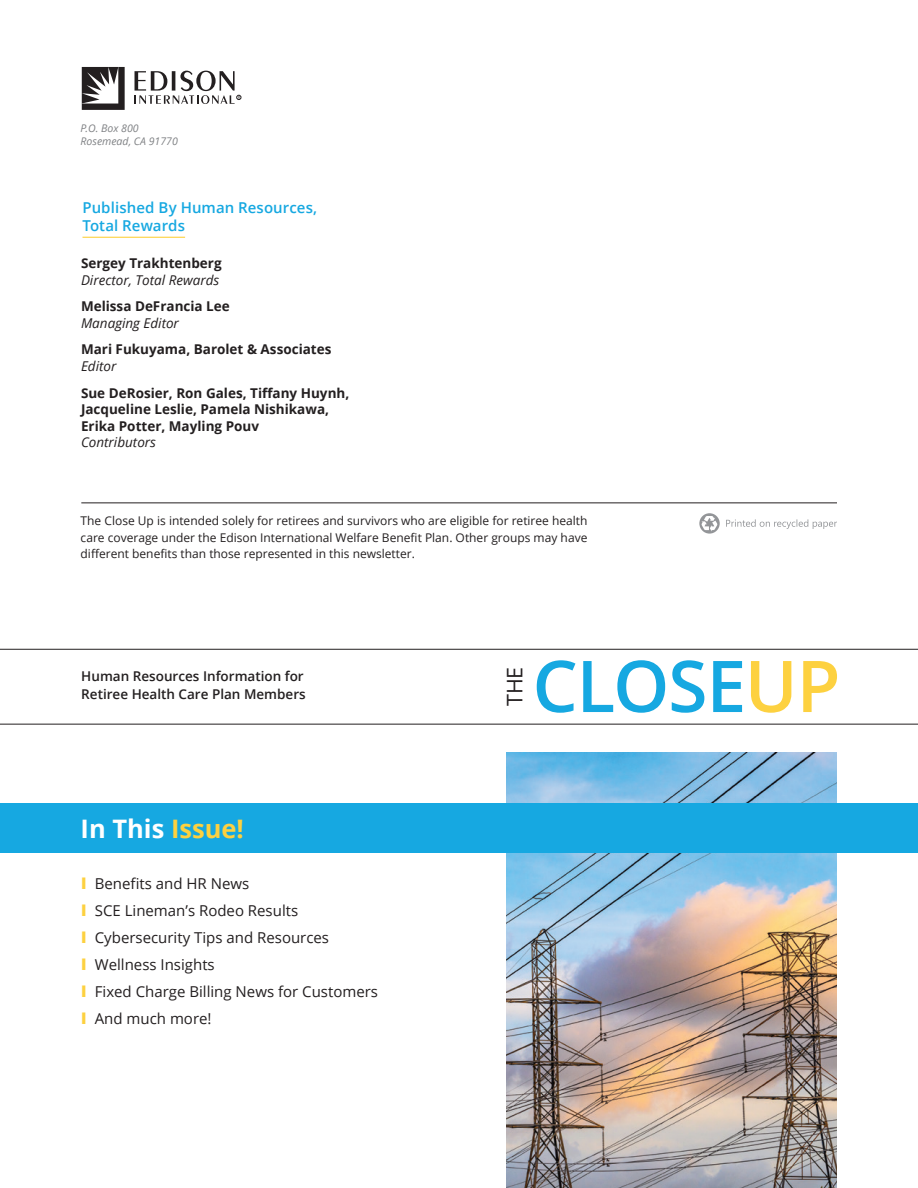
<style>
.page{position:relative;width:918px;height:1188px;background:#fff}
.page>*{position:absolute;margin:0;border:0;box-sizing:border-box;transform-origin:0 0}
.t1{font:600 71.4px "Open Sans";letter-spacing:-.015em;color:#16a8e1}
.t2{font:700 25.5px "Open Sans";color:#fff}
.t3{font:21.45px "Open Sans";color:#231f20}
.t4{font:15px "Open Sans";color:#231f20}
.t5{font:600 15px/18px "Open Sans";letter-spacing:.005em;color:#16a8e1}
.t6{font:700 13.5px/16.5px "Open Sans";color:#231f20}
.t7{font:600 13.5px/18px "Open Sans";color:#231f20}
.t8{font:italic 13.5px/16.5px "Open Sans";color:#231f20}
.t9{font:12px/16.5px "Open Sans";color:#231f20;text-align:justify}
.t10{font:italic 10.5px/13.2px "Open Sans";color:#808285}
.s1{font-weight:700;font-style:normal}
.s2{font-weight:400;font-style:italic}
.s3{color:#fdd140}
.s4{font-weight:800;color:#fdd140}
</style>
<div class="page">
<img style="left:507px;top:753px;width:330px;height:435px">
<hr style="left:82px;top:237px;width:103px;height:1px;background:#fdd140">
<svg style="left:726px;top:519px;width:111px;height:10px"></svg>
<svg style="left:699px;top:513px;width:21px;height:21px"></svg>
<hr style="left:81px;top:503px;width:756px;height:1px;background:#231f20">
<div style="left:0;top:804px;width:918px;height:49px;background:#16a8e1"></div>
<svg style="left:82px;top:67px;width:43px;height:43px"></svg>
<svg style="left:135px;top:71px;width:106px;height:33px"></svg>
<hr style="left:0;top:649px;width:918px;height:1px;background:#231f20">
<hr style="left:0;top:724px;width:918px;height:1px;background:#231f20">
<p class="t10" style="left:81px;top:121px;width:99px">P.O. Box 800<br>Rosemead, CA 91770</p>
<p class="t5" style="left:82px;top:199px;width:236px">Published By Human Resources,<br>Total Rewards</p>
<p class="t8" style="left:81px;top:255px;width:142px"><span class="s1">Sergey Trakhtenberg<br></span>Director, Total Rewards</p>
<p class="t6" style="left:81px;top:298px;width:150px">Melissa DeFrancia Lee<br><span class="s2">Managing Editor</span></p>
<p class="t6" style="left:81px;top:341px;width:252px">Mari Fukuyama, Barolet &amp; Associates<br><span class="s2">Editor</span></p>
<p class="t6" style="left:81px;top:384px;width:270px">Sue DeRosier, Ron Gales, Tiffany Huynh,<br>Jacqueline Leslie, Pamela Nishikawa,<br>Erika Potter, Mayling Pouv<br><span class="s2">Contributors</span></p>
<p class="t9" style="left:81px;top:513px;width:508px">The Close Up is intended solely for retirees and survivors who are eligible for retiree health care coverage under the Edison International Welfare Benefit Plan. Other groups may have different benefits than those represented in this newsletter.</p>
<p class="t7" style="left:81px;top:667px;width:226px">Human Resources Information for<br>Retiree Health Care Plan Members</p>
<p class="t2" style="left:81px;top:811px;width:165px">In This <span class="s3">Issue!</span></p>
<p class="t4" style="left:81px;top:873px;width:169px"><span class="s4">l</span> Benefits and HR News</p>
<p class="t4" style="left:81px;top:900px;width:218px"><span class="s4">l</span> SCE Lineman’s Rodeo Results</p>
<p class="t4" style="left:81px;top:927px;width:249px"><span class="s4">l</span> Cybersecurity Tips and Resources</p>
<p class="t4" style="left:81px;top:954px;width:135px"><span class="s4">l</span> Wellness Insights</p>
<p class="t4" style="left:81px;top:981px;width:298px"><span class="s4">l</span> Fixed Charge Billing News for Customers</p>
<p class="t4" style="left:81px;top:1008px;width:132px"><span class="s4">l</span> And much more!</p>
<p class="t3" style="left:500px;top:706px;width:41px;rotate:-90deg">THE</p>
<p class="t1" style="left:533px;top:637px;width:309px">CLOSE<span class="s3">UP</span></p>
</div>
